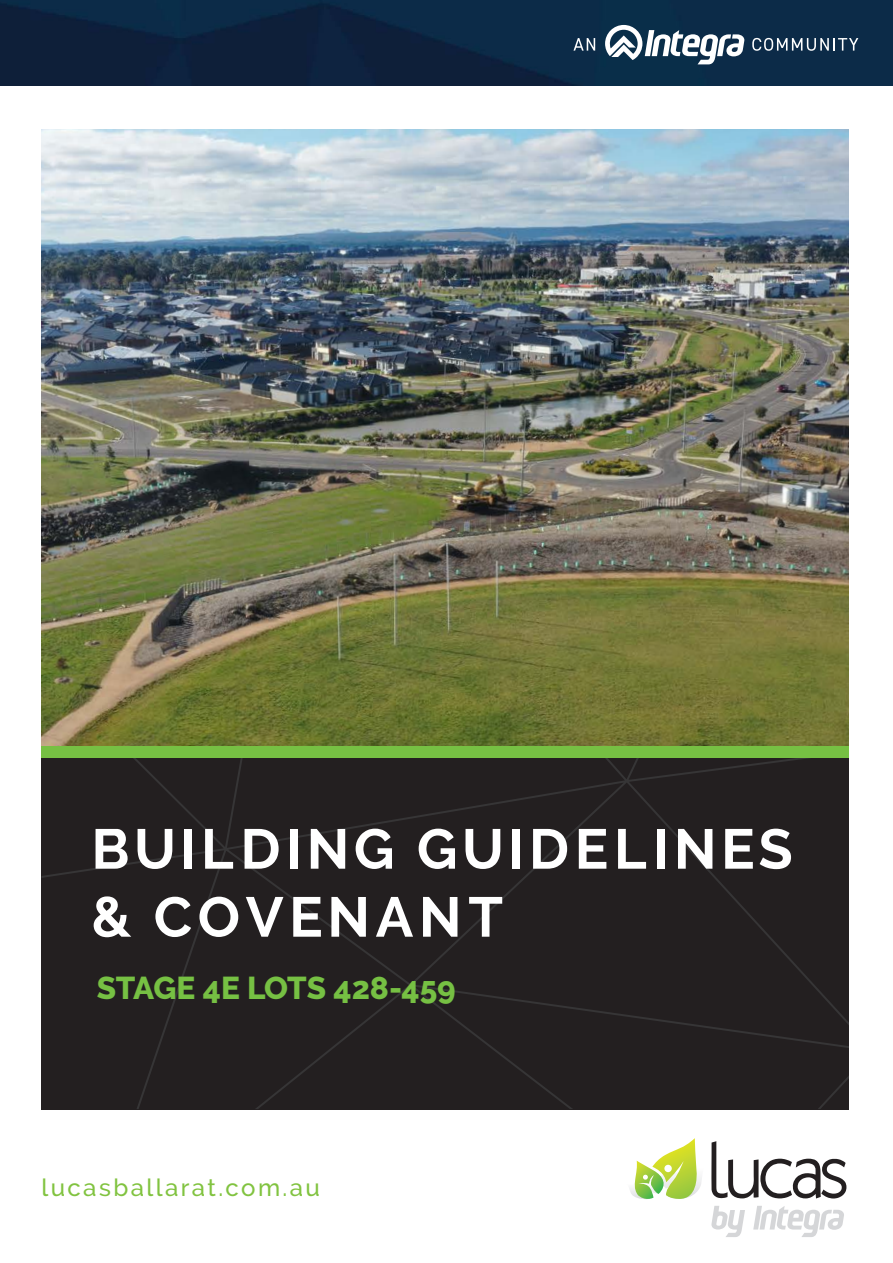
<style>
.page{position:relative;width:893px;height:1263px;background:#fff}
.page>*{position:absolute;margin:0;border:0;box-sizing:border-box;transform-origin:0 0}
.t1{font:700 55.95px/67.9px "Raleway";letter-spacing:.08em;color:#fff}
.t2{font:800 31.5px "Raleway";color:#76c043}
.t3{font:500 24px "Raleway";letter-spacing:.1em;color:#81c340}
</style>
<div class="page">
<div style="left:41px;top:757px;width:808px;height:352px;background:#231f20"></div>
<img style="left:41px;top:130px;width:808px;height:616px">
<img style="left:0;top:0;width:893px;height:85px">
<svg style="left:605px;top:25px;width:139px;height:39px"></svg>
<svg style="left:573px;top:38px;width:22px;height:13px"></svg>
<svg style="left:752px;top:38px;width:106px;height:13px"></svg>
<div style="left:41px;top:746px;width:808px;height:11px;background:#76c043"></div>
<svg style="left:711px;top:1141px;width:135px;height:57px"></svg>
<svg style="left:630px;top:1138px;width:72px;height:61px"></svg>
<svg style="left:753px;top:1206px;width:91px;height:31px"></svg>
<svg style="left:711px;top:1206px;width:34px;height:31px"></svg>
<p class="t1" style="left:91px;top:815px;width:703px">BUILDING GUIDELINES &amp; COVENANT</p>
<p class="t2" style="left:97px;top:970px;width:361px">STAGE 4E LOTS 428-459</p>
<p class="t3" style="left:41px;top:1173px;width:280px">lucasballarat.com.au</p>
</div>
